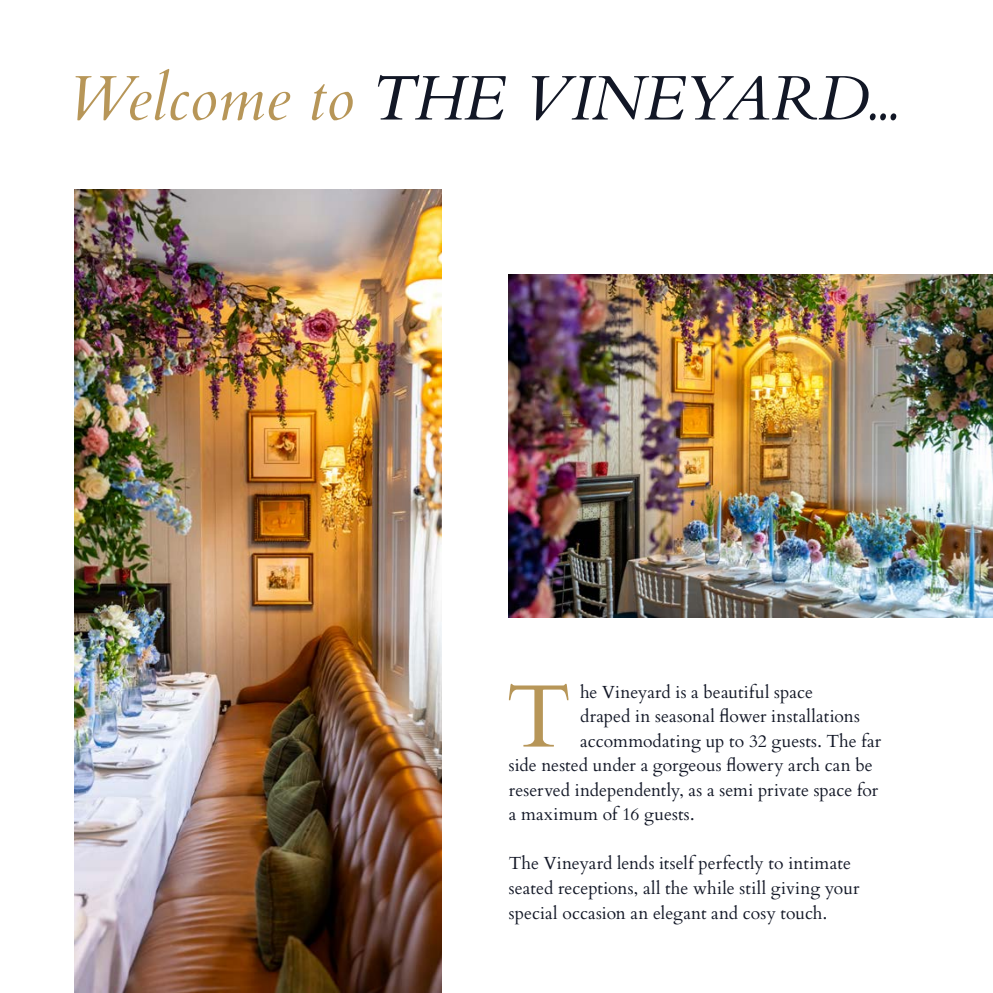
<style>
.page{position:relative;width:993px;height:993px;background:#fff}
.page>*{position:absolute;margin:0;border:0;box-sizing:border-box;transform-origin:0 0}
.t1{font:88.73px "Cardo";color:#b79658}
.t2{font:italic 63px "Cardo";letter-spacing:-.005em;color:#121726}
.t3{font:17.5px/24.5px "Cardo";letter-spacing:.005em;color:#121726}
.s1{color:#b79658}
</style>
<div class="page">
<img style="left:508px;top:274px;width:484px;height:343px">
<img style="left:74px;top:189px;width:367px;height:803px">
<h2 class="t2" style="left:68px;top:61px;width:831px"><span class="s1">Welcome to</span> THE VINEYARD...</h2>
<h1 class="t1" style="left:506px;top:645px;width:66px">T</h1>
<p class="t3" style="left:580px;top:678px;width:234px">he Vineyard is a beautiful space</p>
<p class="t3" style="left:580px;top:702px;width:281px">draped in seasonal flower installations</p>
<p class="t3" style="left:580px;top:727px;width:302px">accommodating up to 32 guests. The far</p>
<p class="t3" style="left:508px;top:751px;width:365px">side nested under a gorgeous flowery arch can be</p>
<p class="t3" style="left:508px;top:776px;width:371px">reserved independently, as a semi private space for</p>
<p class="t3" style="left:508px;top:800px;width:187px">a maximum of 16 guests.</p>
<p class="t3" style="left:508px;top:850px;width:352px">The Vineyard lends itself perfectly to intimate seated receptions, all the while still giving your special occasion an elegant and cosy touch.</p>
</div>
